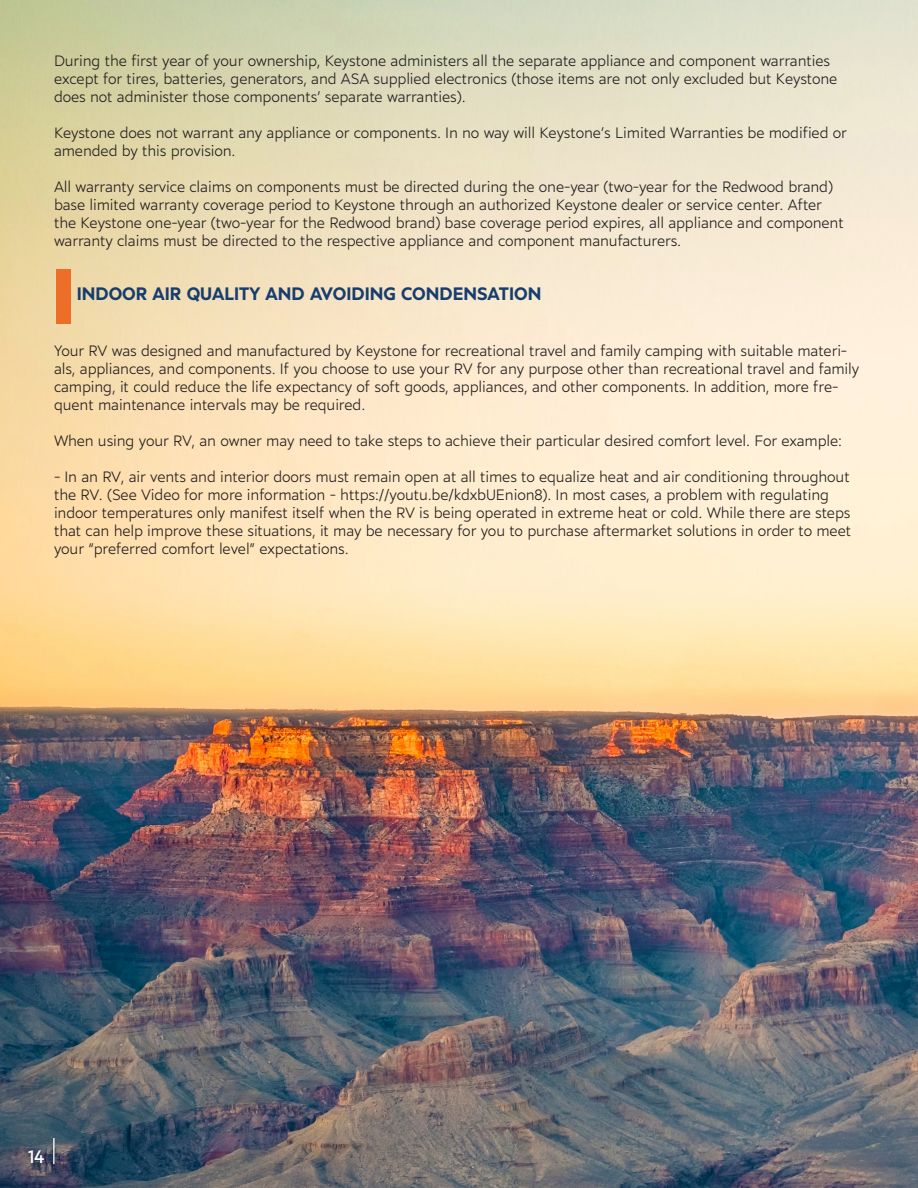
<style>
.page{position:relative;width:918px;height:1188px;background:#fff}
.page>*{position:absolute;margin:0;border:0;box-sizing:border-box;transform-origin:0 0}
.arial_normal{font:600 18px "Marcher";color:#163d6f}
.t1{font:18px "Marcher";color:#fff}
.t2{font:300 15px/18px "Marcher";letter-spacing:-.01em;color:#231f20}
</style>
<div class="page">
<img style="left:0;top:0;width:918px;height:1188px">
<div style="left:56px;top:269px;width:14px;height:55px;background:#ed6e28"></div>
<hr style="left:53px;top:1138px;width:2px;height:26px;background:#eee8e4">
<p class="t2" style="left:54px;top:50px;width:785px">During the first year of your ownership, Keystone administers all the separate appliance and component warranties except for tires, batteries, generators, and ASA supplied electronics (those items are not only excluded but Keystone does not administer those components’ separate warranties).</p>
<p class="t2" style="left:54px;top:122px;width:795px">Keystone does not warrant any appliance or components. In no way will Keystone’s Limited Warranties be modified or amended by this provision.</p>
<p class="t2" style="left:54px;top:176px;width:791px">All warranty service claims on components must be directed during the one-year (two-year for the Redwood brand) base limited warranty coverage period to Keystone through an authorized Keystone dealer or service center. After the Keystone one-year (two-year for the Redwood brand) base coverage period expires, all appliance and component warranty claims must be directed to the respective appliance and component manufacturers.</p>
<p class="arial_normal" style="left:77px;top:279px;width:466px">INDOOR AIR QUALITY AND AVOIDING CONDENSATION</p>
<p class="t2" style="left:54px;top:340px;width:807px">Your RV was designed and manufactured by Keystone for recreational travel and family camping with suitable materi&shy;als, appliances, and components. If you choose to use your RV for any purpose other than recreational travel and family camping, it could reduce the life expectancy of soft goods, appliances, and other components. In addition, more fre&shy;quent maintenance intervals may be required.</p>
<p class="t2" style="left:54px;top:430px;width:790px">When using your RV, an owner may need to take steps to achieve their particular desired comfort level. For example:</p>
<p class="t2" style="left:54px;top:466px;width:799px">- In an RV, air vents and interior doors must remain open at all times to equalize heat and air conditioning throughout the RV. (See Video for more information - https://youtu.be/kdxbUEnion8). In most cases, a problem with regulating indoor temperatures only manifest itself when the RV is being operated in extreme heat or cold. While there are steps that can help improve these situations, it may be necessary for you to purchase aftermarket solutions in order to meet your “preferred comfort level” expectations.</p>
<p class="t1" style="left:28px;top:1143px;width:18px">14</p>
</div>
